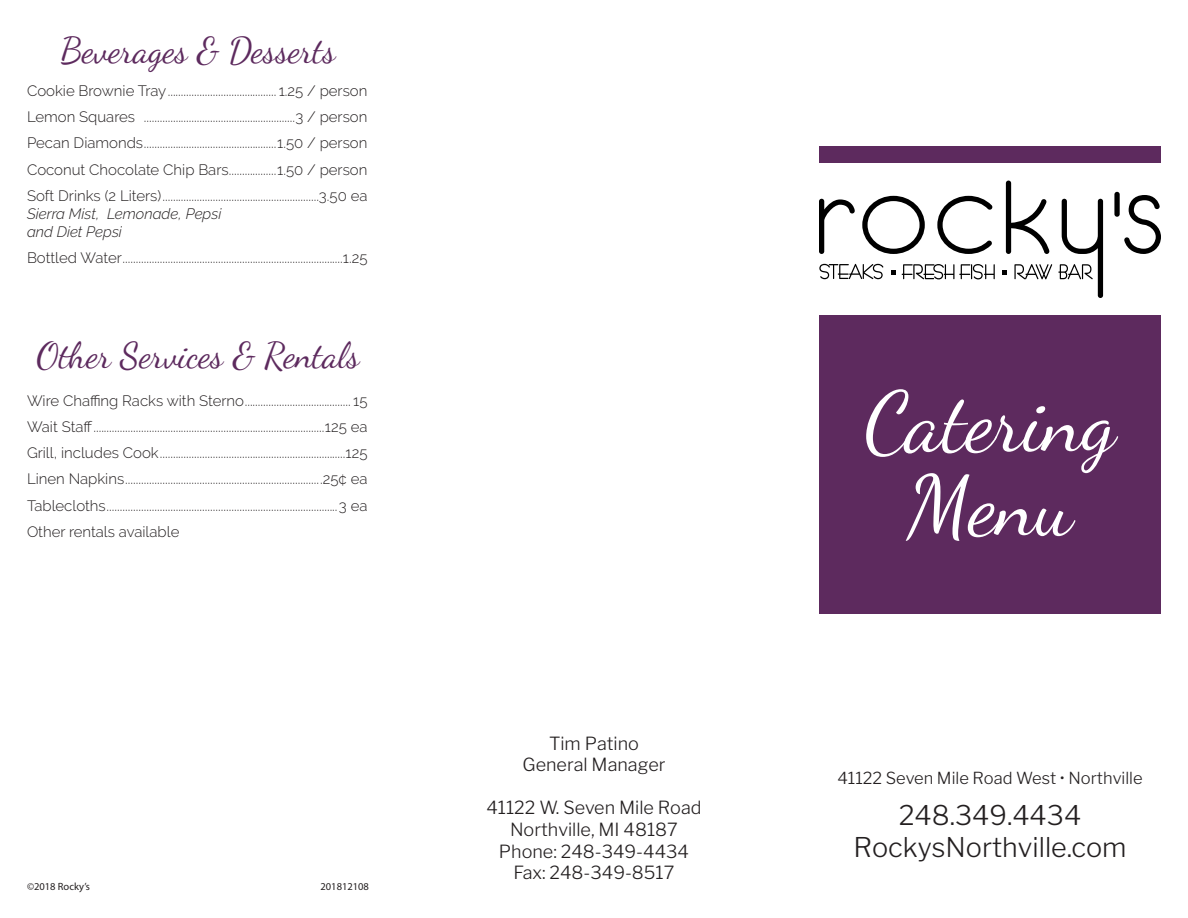
<style>
.page{position:relative;width:1188px;height:918px;background:#fff}
.page>*{position:absolute;margin:0;border:0;box-sizing:border-box;transform-origin:0 0}
.t1{font:84px "Dancing Script";color:#fff}
.heading{font:36px "Dancing Script";color:#5d2a5e}
.t2{font:300 27px "Libre Franklin";color:#231f20}
.main_copy_dot_leader{font:300 18px "Libre Franklin";color:#231f20}
.t3{font:300 16.5px "Libre Franklin";color:#231f20}
.main_copy_dot_leader-2{font:300 15px "Raleway";color:#231f20}
.main_copy_dot_leader-3{font:italic 300 15px/18px "Raleway";color:#231f20}
.t4{font:10.5px "Myriad Pro";color:#231f20}
</style>
<div class="page">
<div style="left:819px;top:146px;width:342px;height:17px;background:#5d2a5e"></div>
<div style="left:819px;top:316px;width:342px;height:298px;background:#5d2a5e"></div>
<svg style="left:902px;top:264px;width:93px;height:15px"></svg>
<svg style="left:1014px;top:264px;width:38px;height:15px"></svg>
<svg style="left:819px;top:264px;width:64px;height:15px"></svg>
<svg style="left:892px;top:270px;width:4px;height:5px"></svg>
<svg style="left:1003px;top:270px;width:4px;height:5px"></svg>
<svg style="left:819px;top:199px;width:36px;height:55px"></svg>
<svg style="left:862px;top:196px;width:63px;height:58px"></svg>
<svg style="left:937px;top:196px;width:56px;height:58px"></svg>
<svg style="left:1006px;top:181px;width:44px;height:73px"></svg>
<svg style="left:1058px;top:199px;width:45px;height:99px"></svg>
<div style="left:1114px;top:192px;width:6px;height:25px;background:#000;border-radius:3px"></div>
<svg style="left:1124px;top:195px;width:37px;height:59px"></svg>
<p class="heading" style="left:60px;top:29px;width:277px">Beverages &amp; Desserts</p>
<p class="main_copy_dot_leader-2" style="left:27px;top:82px;width:342px">Cookie Brownie Tray......................................... 1.25 / person</p>
<p class="main_copy_dot_leader-2" style="left:27px;top:108px;width:342px">Lemon Squares .........................................................3 / person</p>
<p class="main_copy_dot_leader-2" style="left:27px;top:134px;width:342px">Pecan Diamonds..................................................1.50 / person</p>
<p class="main_copy_dot_leader-2" style="left:27px;top:161px;width:342px">Coconut Chocolate Chip Bars..................1.50 / person</p>
<p class="main_copy_dot_leader-2" style="left:27px;top:187px;width:342px">Soft Drinks (2 Liters)...........................................................3.50 ea</p>
<p class="main_copy_dot_leader-3" style="left:27px;top:204px;width:196px">Sierra Mist, Lemonade, Pepsi and Diet Pepsi</p>
<p class="main_copy_dot_leader-2" style="left:27px;top:249px;width:342px">Bottled Water...................................................................................1.25</p>
<p class="heading" style="left:36px;top:334px;width:325px">Other Services &amp; Rentals</p>
<p class="main_copy_dot_leader-2" style="left:27px;top:392px;width:342px">Wire Chaffing Racks with Sterno........................................ 15</p>
<p class="main_copy_dot_leader-2" style="left:27px;top:418px;width:342px">Wait Staff.......................................................................................125 ea</p>
<p class="main_copy_dot_leader-2" style="left:27px;top:444px;width:342px">Grill, includes Cook......................................................................125</p>
<p class="main_copy_dot_leader-2" style="left:27px;top:470px;width:342px">Linen Napkins..........................................................................25¢ ea</p>
<p class="main_copy_dot_leader-2" style="left:27px;top:497px;width:342px">Tablecloths.......................................................................................3 ea</p>
<p class="main_copy_dot_leader-2" style="left:27px;top:523px;width:154px">Other rentals available</p>
<p class="t4" style="left:27px;top:880px;width:64px">©2018 Rocky’s</p>
<p class="t4" style="left:321px;top:880px;width:50px">201812108</p>
<p class="main_copy_dot_leader" style="left:549px;top:732px;width:91px">Tim Patino</p>
<p class="main_copy_dot_leader" style="left:523px;top:754px;width:144px">General Manager</p>
<p class="main_copy_dot_leader" style="left:486px;top:797px;width:217px">41122 W. Seven Mile Road</p>
<p class="main_copy_dot_leader" style="left:510px;top:819px;width:169px">Northville, MI 48187</p>
<p class="main_copy_dot_leader" style="left:499px;top:840px;width:192px">Phone: 248-349-4434</p>
<p class="main_copy_dot_leader" style="left:514px;top:862px;width:162px">Fax: 248-349-8517</p>
<p class="t1" style="left:864px;top:372px;width:253px">Catering</p>
<p class="t1" style="left:907px;top:456px;width:167px">Menu</p>
<p class="t3" style="left:837px;top:768px;width:307px">41122 Seven Mile Road West • Northville</p>
<p class="t2" style="left:899px;top:799px;width:184px">248.349.4434</p>
<p class="t2" style="left:853px;top:831px;width:275px">RockysNorthville.com</p>
</div>
